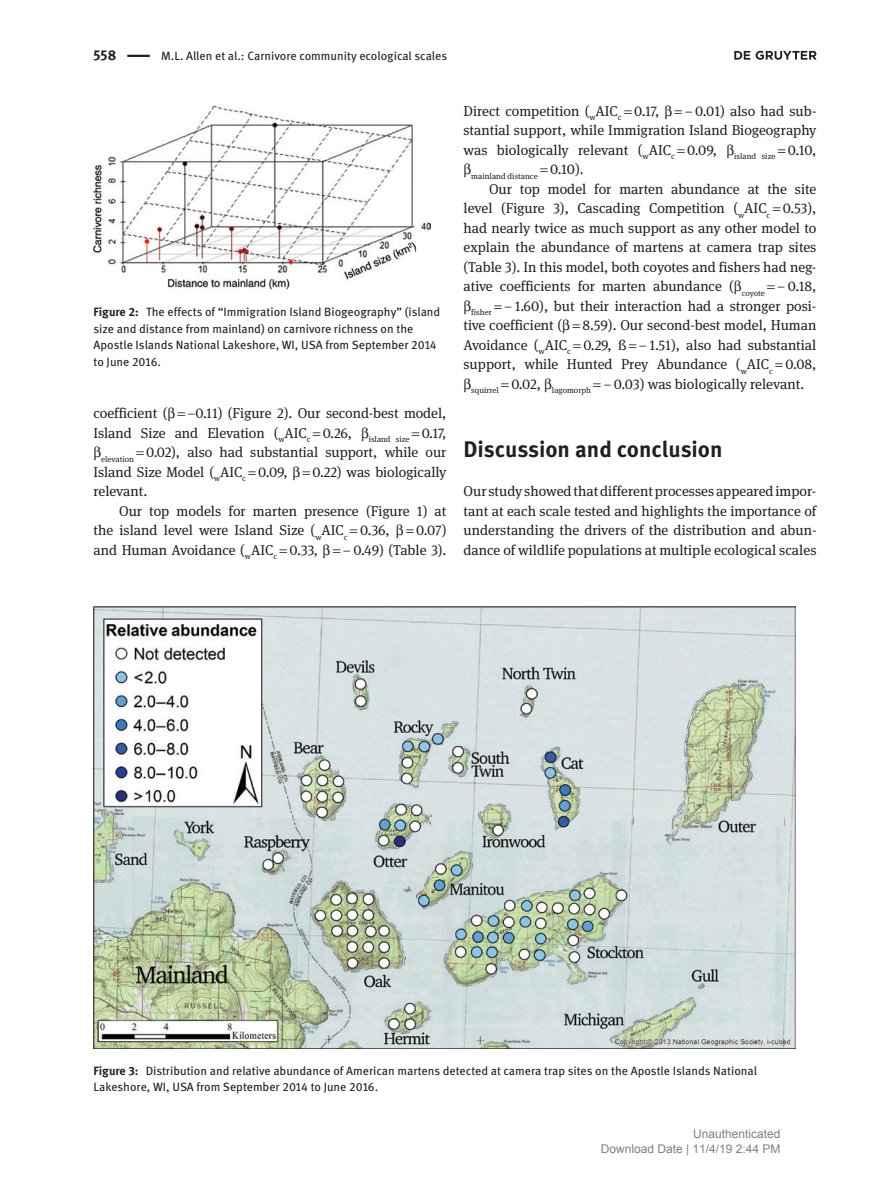
<style>
.page{position:relative;width:893px;height:1191px;background:#fff}
.page>*{position:absolute;margin:0;border:0;box-sizing:border-box;transform-origin:0 0}
.t1{font:700 22.5px "DG Meta Science";color:#231f20}
.t2{font:14.25px/19.5px "DG Meta Serif Science";color:#231f20;text-align:justify}
.t3{font:700 14.25px "DG Meta Science";color:#231f20}
.t4{font:12px/16.5px "DG Meta Science";color:#231f20}
.t5{font:12px/15px "Arial";color:#808080;text-align:right}
.t6{font:8.25px "DG Meta Serif Science";color:#231f20}
.s1{font-weight:700}
</style>
<div class="page">
<hr style="left:127px;top:55px;width:23px;height:2px;background:#231f20">
<img style="left:94px;top:105px;width:336px;height:185px">
<img style="left:94px;top:606px;width:701px;height:442px">
<svg style="left:734px;top:51px;width:83px;height:9px"></svg>
<p class="t3" style="left:94px;top:44px;width:24px">558</p>
<p class="t4" style="left:161px;top:47px;width:287px">M.L. Allen et al.: Carnivore community ecological scales</p>
<p class="t4" style="left:94px;top:303px;width:348px"><span class="s1">Figure 2:</span> The effects of “Immigration Island Biogeography” (island size and distance from mainland) on carnivore richness on the Apostle Islands National Lakeshore, WI, USA from September 2014 to June 2016.</p>
<p class="t2" style="left:94px;top:403px;width:75px">coefficient (</p>
<p class="t2" style="left:187px;top:403px;width:261px">−0.11) (Figure 2). Our second-best model,</p>
<p class="t2" style="left:94px;top:422px;width:354px">Island Size and Elevation (<sub>w</sub>AIC<sub>c</sub> 0.26, <sub>island</sub> <sub>size</sub> 0.17,</p>
<p class="t2" style="left:101px;top:442px;width:347px"><sub>elevation</sub> 0.02), also had substantial support, while our</p>
<p class="t2" style="left:94px;top:461px;width:196px">Island Size Model (<sub>w</sub>AIC<sub>c</sub> 0.09,</p>
<p class="t2" style="left:313px;top:461px;width:135px">0.22) was biologically</p>
<p class="t2" style="left:94px;top:481px;width:55px">relevant.</p>
<p class="t2" style="left:119px;top:500px;width:329px">Our top models for marten presence (Figure 1) at</p>
<p class="t2" style="left:94px;top:520px;width:298px">the island level were Island Size (<sub>w</sub>AIC<sub>c</sub> 0.36,</p>
<p class="t2" style="left:416px;top:520px;width:32px">0.07)</p>
<p class="t2" style="left:94px;top:539px;width:226px">and Human Avoidance (<sub>w</sub>AIC<sub>c</sub> 0.33,</p>
<p class="t2" style="left:343px;top:539px;width:105px">− 0.49) (Table 3).</p>
<p class="t2" style="left:463px;top:101px;width:354px;text-indent:221px">− 0.01) also had sub&shy;stantial support, while Immigration Island Biogeography was biologically relevant (<sub>w</sub>AIC<sub>c</sub> 0.09, <sub>island</sub> <sub>size</sub> 0.10,</p>
<p class="t6" style="left:471px;top:170px;width:114px">mainland distance <sup>0.10).</sup></p>
<p class="t2" style="left:489px;top:179px;width:329px">Our top model for marten abundance at the site</p>
<p class="t2" style="left:463px;top:198px;width:354px">level (Figure 3), Cascading Competition (<sub>w</sub>AIC<sub>c</sub> 0.53),</p>
<p class="t2" style="left:463px;top:218px;width:354px">had nearly twice as much support as any other model to</p>
<p class="t2" style="left:463px;top:237px;width:354px">explain the abundance of martens at camera trap sites</p>
<p class="t2" style="left:463px;top:257px;width:354px">(Table 3). In this model, both coyotes and fishers had neg-</p>
<p class="t2" style="left:463px;top:276px;width:354px">ative coefficients for marten abundance ( <sub>coyote</sub> − 0.18,</p>
<p class="t2" style="left:471px;top:296px;width:347px"><sub>fisher</sub> − 1.60), but their interaction had a stronger posi-</p>
<p class="t2" style="left:463px;top:315px;width:100px">tive coefficient (</p>
<p class="t2" style="left:583px;top:315px;width:235px">8.59). Our second-best model, Human</p>
<p class="t2" style="left:463px;top:335px;width:354px">Avoidance (<sub>w</sub>AIC<sub>c</sub> 0.29, ß − 1.51), also had substantial</p>
<p class="t2" style="left:463px;top:354px;width:354px">support, while Hunted Prey Abundance (<sub>w</sub>AIC<sub>c</sub> 0.08,</p>
<p class="t2" style="left:471px;top:374px;width:335px"><sub>squirrel</sub> 0.02, <sub>lagomorph</sub> − 0.03) was biologically relevant.</p>
<p class="t2" style="left:463px;top:101px;width:197px">Direct competition (<sub>w</sub>AIC<sub>c</sub> 0.17,</p>
<h1 class="t1" style="left:463px;top:431px;width:261px">Discussion and conclusion</h1>
<p class="t2" style="left:463px;top:481px;width:354px">Our study showed that different processes appeared impor&shy;tant at each scale tested and highlights the importance of understanding the drivers of the distribution and abun&shy;dance of wildlife populations at multiple ecological scales</p>
<p class="t4" style="left:94px;top:1061px;width:665px"><span class="s1">Figure 3:</span> Distribution and relative abundance of American martens detected at camera trap sites on the Apostle Islands National<br>Lakeshore, WI, USA from September 2014 to June 2016.</p>
<p class="t5" style="left:601px;top:1127px;width:181px">Unauthenticated<br>Download Date | 11/4/19 2:44 PM</p>
</div>
